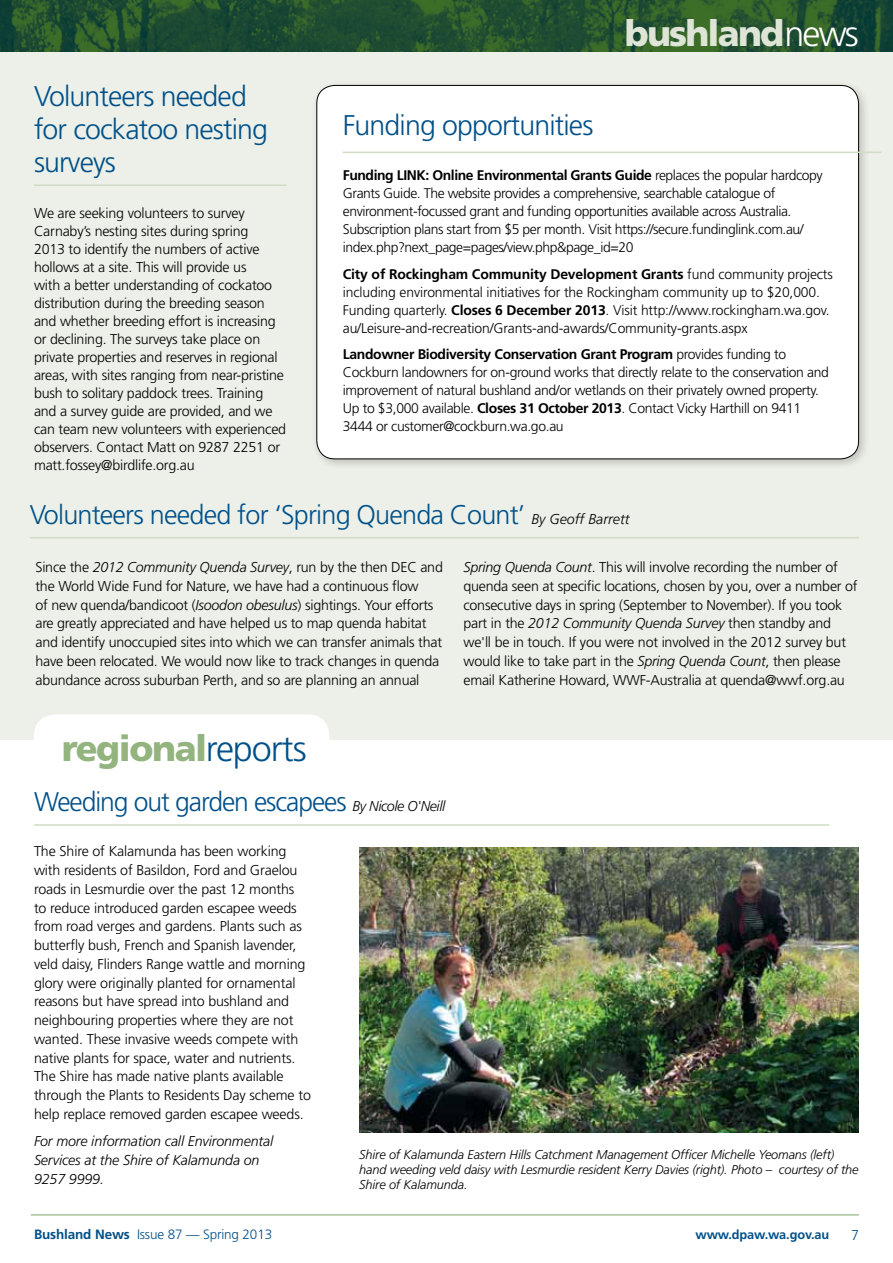
<style>
.page{position:relative;width:893px;height:1263px;background:#fff}
.page>*{position:absolute;margin:0;border:0;box-sizing:border-box;transform-origin:0 0}
.t1{font:900 36px "Frutiger";letter-spacing:-.04em;color:#93b47e}
.t2{font:900 36px "Frutiger";letter-spacing:-.05em;color:#dee5d6}
.t3{font:300 28.5px/33px "Frutiger";letter-spacing:-.03em;color:#005089}
.t4{font:300 27px "Frutiger";letter-spacing:-.03em;color:#005089}
.t5{font:300 14.25px/18.8px "Frutiger";letter-spacing:-.015em;color:#000}
.t6{font:italic 300 14.25px/18.8px "Frutiger";letter-spacing:-.01em;color:#000}
.t7{font:300 14.25px "Frutiger";color:#005089}
.t8{font:300 13.95px/18px "Frutiger";letter-spacing:-.025em;color:#000}
.t9{font:300 13.5px "Frutiger";letter-spacing:-.01em;color:#005089}
.t10{font:italic 300 12.75px/15px "Frutiger";letter-spacing:-.01em;color:#000}
.t11{font:700 12.75px "Frutiger";letter-spacing:-.01em;color:#005089}
.s1{font-weight:300;color:#fff}
.s2{font-weight:700}
.s3{font-style:italic;font-size:14.25px;color:#000}
.s4{font-style:italic}
.s5{font-weight:300;color:#005089}
</style>
<div class="page">
<div style="left:0;top:21px;width:893px;height:1242px;background:#ecf0e8"></div>
<div style="left:311px;top:80px;width:559px;height:390px;background:#000;opacity:.2"></div>
<div style="left:317px;top:85px;width:542px;height:374px;background:#fff;border-radius:18px"></div>
<div style="left:0;top:741px;width:893px;height:522px;background:#fff"></div>
<div style="left:34px;top:714px;width:295px;height:100px;background:#fff;border-radius:21px"></div>
<hr style="left:343px;top:152px;width:538px;height:1px;background:#d1dcc6">
<img style="left:0;top:0;width:893px;height:51px">
<hr style="left:30px;top:537px;width:829px;height:1px;background:#d1dcc6">
<hr style="left:34px;top:824px;width:795px;height:2px;background:#d1dcc6">
<hr style="left:34px;top:184px;width:252px;height:2px;background:#d1dcc6">
<img style="left:359px;top:847px;width:500px;height:285px">
<hr style="left:31px;top:1215px;width:828px;height:1px;background:#7ca765">
<h2 class="t3" style="left:34px;top:80px;width:235px">Volunteers needed for cockatoo nesting surveys</h2>
<p class="t5" style="left:34px;top:205px;width:254px;line-height:18px">We are seeking volunteers to survey Carnaby’s nesting sites during spring<br>2013 to identify the numbers of active hollows at a site. This will provide us<br>with a better understanding of cockatoo distribution during the breeding season and whether breeding effort is increasing or declining. The surveys take place on private properties and reserves in regional areas, with sites ranging from near-pristine bush to solitary paddock trees. Training and a survey guide are provided, and we can team new volunteers with experienced observers. Contact Matt on 9287 2251 or matt.fossey@birdlife.org.au</p>
<h1 class="t2" style="left:625px;top:11px;width:236px">bushland<span class="s1">news</span></h1>
<h2 class="t3" style="left:343px;top:109px;width:252px">Funding opportunities</h2>
<p class="t8" style="left:343px;top:167px;width:481px"><span class="s2">Funding LINK: Online Environmental Grants Guide</span> replaces the popular hardcopy Grants Guide. The website provides a comprehensive, searchable catalogue of environment-focussed grant and funding opportunities available across Australia.<br>Subscription plans start from $5 per month. Visit https://secure.fundinglink.com.au/ index.php?next_page=pages/view.php&amp;page_id=20</p>
<p class="t8" style="left:343px;top:265px;width:491px"><span class="s2">City of Rockingham Community Development Grants</span> fund community projects including environmental initiatives for the Rockingham community up to $20,000.<br>Funding quarterly. <span class="s2">Closes 6 December 2013</span>. Visit http://www.rockingham.wa.gov. au/Leisure-and-recreation/Grants-and-awards/Community-grants.aspx</p>
<p class="t8" style="left:343px;top:346px;width:488px"><span class="s2">Landowner Biodiversity Conservation Grant Program</span> provides funding to Cockburn landowners for on-ground works that directly relate to the conservation and improvement of natural bushland and/or wetlands on their privately owned property.<br>Up to $3,000 available. <span class="s2">Closes 31 October 2013</span>. Contact Vicky Harthill on 9411<br>3444 or customer@cockburn.wa.go.au</p>
<h3 class="t4" style="left:30px;top:500px;width:601px">Volunteers needed for ‘Spring Quenda Count’ <span class="s3">By Geoff Barrett</span></h3>
<p class="t5" style="left:35px;top:558px;width:409px">Since the <span class="s4">2012 Community Quenda Survey</span>, run by the then DEC and the World Wide Fund for Nature, we have had a continuous flow<br>of new quenda/bandicoot (<span class="s4">Isoodon obesulus</span>) sightings. Your efforts are greatly appreciated and have helped us to map quenda habitat and identify unoccupied sites into which we can transfer animals that have been relocated. We would now like to track changes in quenda abundance across suburban Perth, and so are planning an annual</p>
<p class="t5" style="left:463px;top:558px;width:396px"><span class="s4">Spring Quenda Count</span>. This will involve recording the number of quenda seen at specific locations, chosen by you, over a number of consecutive days in spring (September to November). If you took part in the <span class="s4">2012 Community Quenda Survey</span> then standby and we'll be in touch. If you were not involved in the 2012 survey but would like to take part in the <span class="s4">Spring Quenda Count</span>, then please email Katherine Howard, WWF-Australia at quenda@wwf.org.au</p>
<h1 class="t1" style="left:62px;top:727px;width:246px">regional<span class="s5">reports</span></h1>
<h3 class="t4" style="left:34px;top:787px;width:413px">Weeding out garden escapees <span class="s3">By Nicole O'Neill</span></h3>
<p class="t5" style="left:34px;top:842px;width:278px">The Shire of Kalamunda has been working with residents of Basildon, Ford and Graelou roads in Lesmurdie over the past 12 months<br>to reduce introduced garden escapee weeds from road verges and gardens. Plants such as butterfly bush, French and Spanish lavender, veld daisy, Flinders Range wattle and morning glory were originally planted for ornamental reasons but have spread into bushland and neighbouring properties where they are not wanted. These invasive weeds compete with native plants for space, water and nutrients.<br>The Shire has made native plants available through the Plants to Residents Day scheme to help replace removed garden escapee weeds.</p>
<p class="t6" style="left:34px;top:1132px;width:241px">For more information call Environmental<br>Services at the Shire of Kalamunda on<br>9257 9999.</p>
<p class="t10" style="left:359px;top:1147px;width:501px">Shire of Kalamunda Eastern Hills Catchment Management Officer Michelle Yeomans (left) hand weeding veld daisy with Lesmurdie resident Kerry Davies (right). Photo – courtesy of the<br>Shire of Kalamunda.</p>
<p class="t9" style="left:34px;top:1227px;width:240px"><span class="s2">Bushland News</span> Issue 87 — Spring 2013</p>
<p class="t11" style="left:695px;top:1226px;width:135px">www.dpaw.wa.gov.au</p>
<p class="t7" style="left:851px;top:1227px;width:9px">7</p>
</div>
